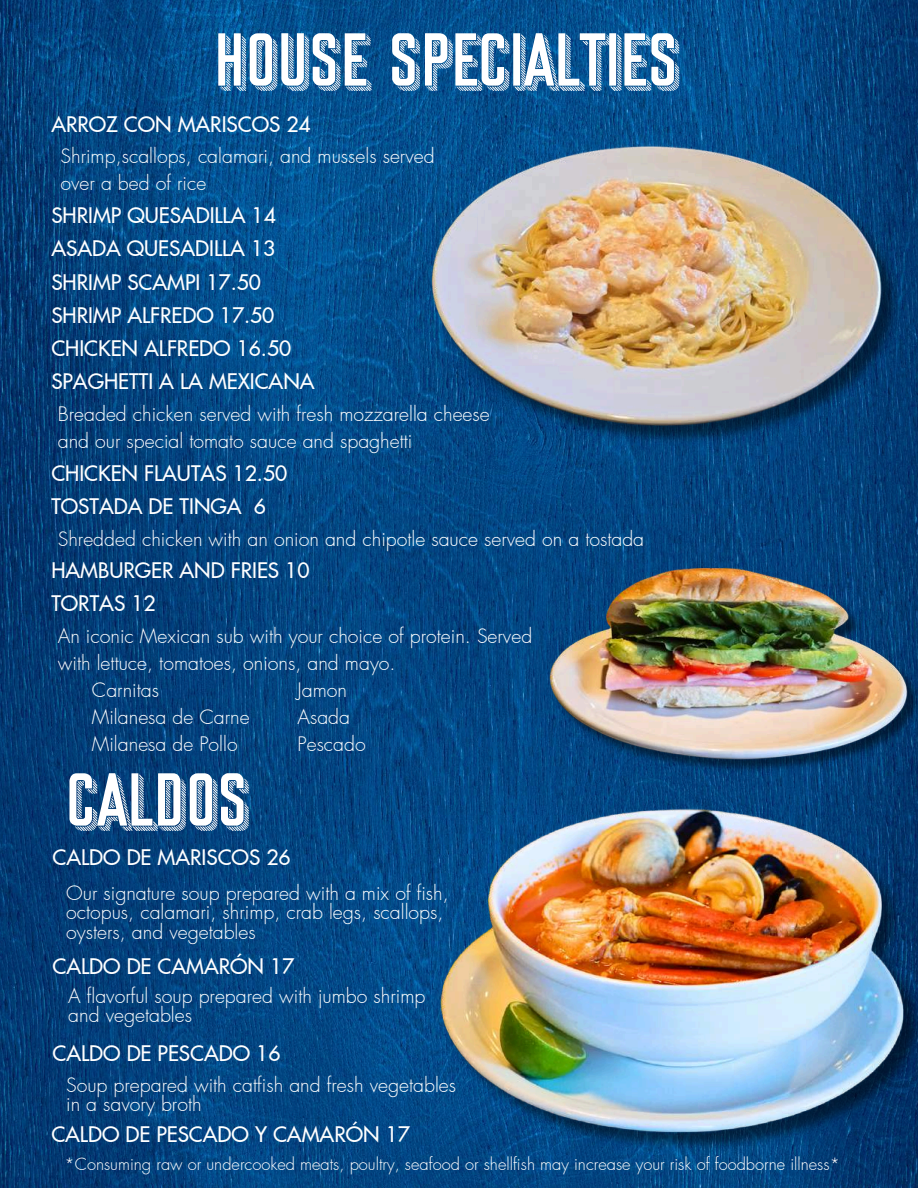
<style>
.page{position:relative;width:918px;height:1188px;background:#fff}
.page>*{position:absolute;margin:0;border:0;box-sizing:border-box;transform-origin:0 0}
.t1{font:82.5px "Sunset Boulevard";color:#fff}
.t2{font:500 21px/33.2px "Futura LT Pro";color:#fff}
.t3{font:300 19.5px/19.2px "Futura LT Pro";color:#fff}
.t4{font:300 16.5px "Futura LT Pro";color:#fff}
</style>
<div class="page">
<img style="left:0;top:0;width:918px;height:1188px">
<img style="left:326px;top:788px;width:592px;height:387px">
<img style="left:411px;top:133px;width:507px;height:322px">
<img style="left:507px;top:474px;width:411px;height:354px">
<h1 class="t1" style="left:214px;top:22px;width:467px">HOUSE SPECIALTIES</h1>
<p class="t2" style="left:51px;top:108px;width:261px">ARROZ CON MARISCOS 24</p>
<p class="t3" style="left:61px;top:144px;width:376px;line-height:27px">Shrimp,scallops, calamari, and mussels served over a bed of rice</p>
<p class="t2" style="left:51px;top:200px;width:226px">SHRIMP QUESADILLA 14<br>ASADA QUESADILLA 13</p>
<p class="t2" style="left:51px;top:266px;width:211px">SHRIMP SCAMPI 17.50</p>
<p class="t2" style="left:51px;top:299px;width:241px">SHRIMP ALFREDO 17.50<br>CHICKEN ALFREDO 16.50</p>
<p class="t2" style="left:51px;top:366px;width:265px">SPAGHETTI A LA MEXICANA</p>
<p class="t3" style="left:58px;top:401px;width:434px;line-height:27px">Breaded chicken served with fresh mozzarella cheese and our special tomato sauce and spaghetti</p>
<p class="t2" style="left:51px;top:457px;width:237px">CHICKEN FLAUTAS 12.50</p>
<p class="t2" style="left:51px;top:490px;width:216px">TOSTADA DE TINGA 6</p>
<p class="t3" style="left:58px;top:530px;width:588px">Shredded chicken with an onion and chipotle sauce served on a tostada</p>
<p class="t2" style="left:51px;top:555px;width:260px">HAMBURGER AND FRIES 10</p>
<p class="t2" style="left:51px;top:588px;width:106px">TORTAS 12</p>
<p class="t3" style="left:58px;top:627px;width:476px">An iconic Mexican sub with your choice of protein. Served</p>
<p class="t3" style="left:58px;top:654px;width:339px">with lettuce, tomatoes, onions, and mayo.</p>
<p class="t3" style="left:92px;top:681px;width:69px">Carnitas</p>
<p class="t3" style="left:92px;top:708px;width:159px">Milanesa de Carne</p>
<p class="t3" style="left:92px;top:735px;width:147px">Milanesa de Pollo</p>
<p class="t3" style="left:298px;top:677px;width:70px;line-height:27px">Jamon<br>Asada<br>Pescado</p>
<h1 class="t1" style="left:67px;top:762px;width:183px">CALDOS</h1>
<p class="t2" style="left:53px;top:842px;width:240px">CALDO DE MARISCOS 26</p>
<p class="t3" style="left:66px;top:884px;width:384px">Our signature soup prepared with a mix of fish, octopus, calamari, shrimp, crab legs, scallops, oysters, and vegetables</p>
<p class="t2" style="left:53px;top:950px;width:243px">CALDO DE CAMARÓN 17</p>
<p class="t3" style="left:68px;top:987px;width:359px">A flavorful soup prepared with jumbo shrimp and vegetables</p>
<p class="t2" style="left:53px;top:1038px;width:229px">CALDO DE PESCADO 16</p>
<p class="t3" style="left:66px;top:1076px;width:391px">Soup prepared with catfish and fresh vegetables in a savory broth</p>
<p class="t2" style="left:51px;top:1119px;width:360px">CALDO DE PESCADO Y CAMARÓN 17</p>
<p class="t4" style="left:65px;top:1157px;width:777px">*Consuming raw or undercooked meats, poultry, seafood or shellfish may increase your risk of foodborne illness*</p>
</div>
